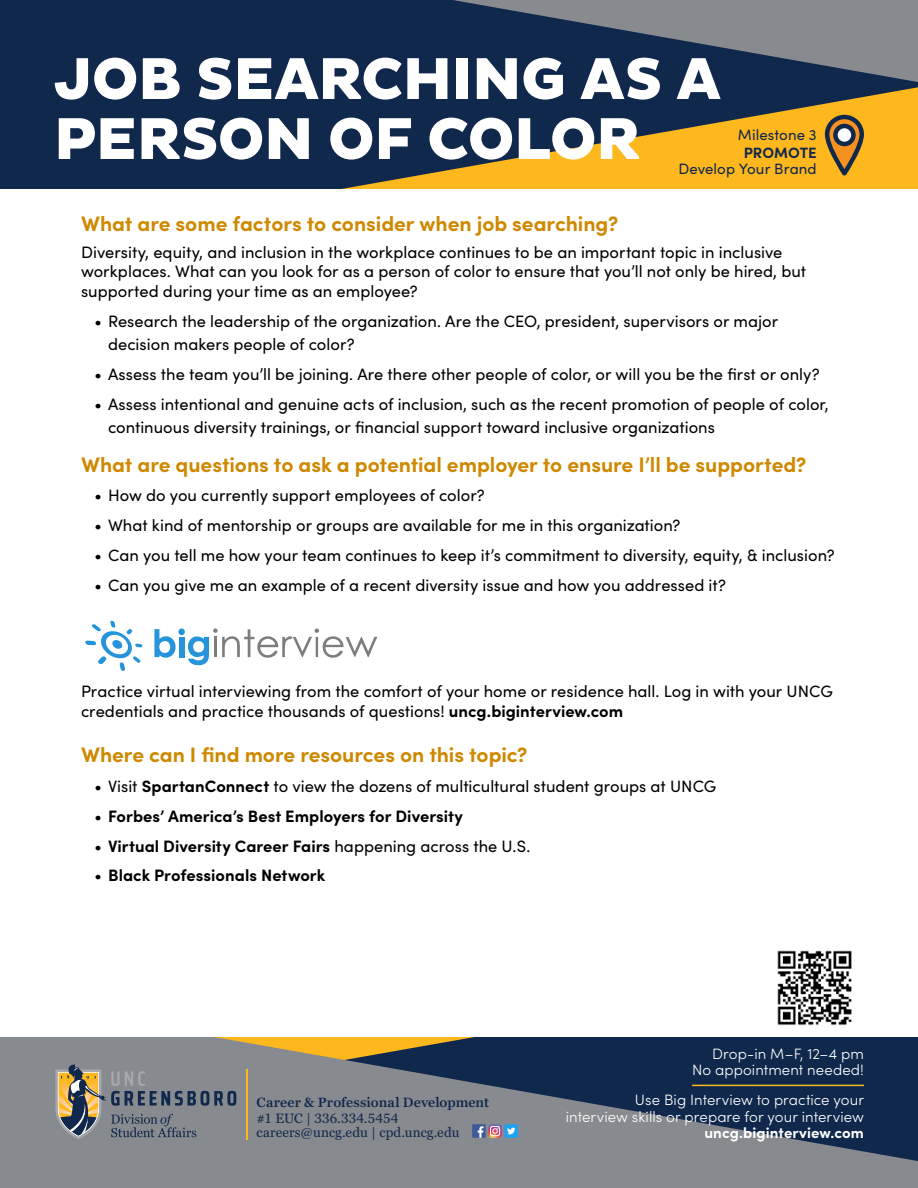
<style>
.page{position:relative;width:918px;height:1188px;background:#fff}
.page>*{position:absolute;margin:0;border:0;box-sizing:border-box;transform-origin:0 0}
.t1{font:800 60px/60px "Pluto Sans";letter-spacing:-.01em;color:#fff}
.Headings{font:700 21px "Sofia Pro";letter-spacing:-.005em;color:#ce8900}
.t2{font:16.5px/19.8px "Sofia Pro";color:#000}
.t3{font:700 16.5px "Sofia Pro";color:#000}
.t4{font:300 15px/16.5px "Sofia Pro";letter-spacing:.005em;color:#fff;text-align:right}
.t5{font:15px "Sofia Pro";letter-spacing:.005em;color:#10284c}
.t6{font:700 15px "Sofia Pro";letter-spacing:.005em;color:#fff}
.t7{font:700 15px "Sofia Pro";color:#10284c}
.t8{font:13.5px/13.5px "Georgia Pro W01";letter-spacing:.01em;color:#10284c}
.t9{font:600 13.5px "Georgia Pro";letter-spacing:.005em;color:#10284c}
.s1{font-weight:700}
.s2{font-weight:400}
</style>
<div class="page">
<svg style="left:10px;top:1037px;width:908px;height:151px;background:#626a75"></svg>
<svg style="left:0;top:0;width:918px;height:189px;background:#434642"></svg>
<svg style="left:376px;top:0;width:542px;height:84px;background:#415167"></svg>
<div style="left:472px;top:1124px;width:14px;height:14px;background:#3c5a99"></div>
<div style="left:504px;top:1124px;width:14px;height:14px;background:#1da1f2;border-radius:2px"></div>
<svg style="left:478px;top:1124px;width:37px;height:14px"></svg>
<hr style="left:246px;top:1069px;width:1px;height:70px;background:#ffb71e">
<svg style="left:55px;top:1064px;width:181px;height:75px;background:#7f8080"></svg>
<hr style="left:692px;top:1085px;width:172px;height:1px;background:#ffb71e">
<img style="left:777px;top:950px;width:75px;height:75px">
<svg style="left:154px;top:629px;width:22px;height:29px"></svg>
<div style="left:179px;top:637px;width:5px;height:20px;background:#2594db"></div>
<div style="left:178px;top:628px;width:7px;height:7px;background:#2594db;border-radius:50%"></div>
<svg style="left:187px;top:628px;width:190px;height:37px"></svg>
<svg style="left:85px;top:621px;width:57px;height:50px"></svg>
<svg style="left:825px;top:115px;width:39px;height:61px"></svg>
<svg style="left:829px;top:119px;width:30px;height:50px"></svg>
<div style="left:833px;top:124px;width:23px;height:22px;background:#10284c;border-radius:50%"></div>
<div style="left:838px;top:128px;width:13px;height:14px;background:#fff;border-radius:50%"></div>
<p class="t1" style="left:54px;top:51px;width:668px">JOB SEARCHING AS A<br>PERSON OF COLOR</p>
<p class="t5" style="left:738px;top:123px;width:80px">Milestone 3</p>
<p class="t7" style="left:744px;top:141px;width:75px">PROMOTE</p>
<p class="t5" style="left:678px;top:158px;width:140px">Develop Your Brand</p>
<p class="Headings" style="left:81px;top:207px;width:539px">What are some factors to consider when job searching?</p>
<p class="t2" style="left:81px;top:241px;width:727px">Diversity, equity, and inclusion in the workplace continues to be an important topic in inclusive workplaces. What can you look for as a person of color to ensure that you’ll not only be hired, but supported during your time as an employee?</p>
<p class="t2" style="left:108px;top:309px;width:672px;line-height:23.1px;text-indent:-14px">• Research the leadership of the organization. Are the CEO, president, supervisors or major decision makers people of color?</p>
<p class="t2" style="left:94px;top:363px;width:727px">• Assess the team you’ll be joining. Are there other people of color, or will you be the first or only?</p>
<p class="t2" style="left:108px;top:392px;width:722px;line-height:23.1px;text-indent:-14px">• Assess intentional and genuine acts of inclusion, such as the recent promotion of people of color, continuous diversity trainings, or financial support toward inclusive organizations</p>
<p class="Headings" style="left:81px;top:448px;width:727px">What are questions to ask a potential employer to ensure I’ll be supported?</p>
<p class="t2" style="left:94px;top:485px;width:392px">• How do you currently support employees of color?</p>
<p class="t2" style="left:94px;top:515px;width:587px">• What kind of mentorship or groups are available for me in this organization?</p>
<p class="t2" style="left:94px;top:545px;width:742px">• Can you tell me how your team continues to keep it’s commitment to diversity, equity, &amp; inclusion?</p>
<p class="t2" style="left:94px;top:574px;width:633px">• Can you give me an example of a recent diversity issue and how you addressed it?</p>
<p class="t2" style="left:81px;top:680px;width:753px">Practice virtual interviewing from the comfort of your home or residence hall. Log in with your UNCG credentials and practice thousands of questions! <span class="s1">uncg.biginterview.com</span></p>
<p class="Headings" style="left:81px;top:738px;width:448px">Where can I find more resources on this topic?</p>
<p class="t2" style="left:94px;top:775px;width:623px">• Visit <span class="s1">SpartanConnect</span> to view the dozens of multicultural student groups at UNCG</p>
<p class="t3" style="left:94px;top:803px;width:370px"><span class="s2">•</span> Forbes’ America’s Best Employers for Diversity</p>
<p class="t3" style="left:94px;top:833px;width:437px"><span class="s2">•</span> Virtual Diversity Career Fairs <span class="s2">happening across the U.S.</span></p>
<p class="t3" style="left:94px;top:863px;width:232px"><span class="s2">•</span> Black Professionals Network</p>
<p class="t9" style="left:257px;top:1095px;width:234px">Career &amp; Professional Development</p>
<p class="t8" style="left:257px;top:1112px;width:204px">#1 EUC | 336.334.5454 careers@uncg.edu | cpd.uncg.edu</p>
<p class="t4" style="left:692px;top:1045px;width:173px">Drop-in M–F, 12–4 pm<br>No appointment needed!</p>
<p class="t4" style="left:566px;top:1091px;width:300px">Use Big Interview to practice your<br>interview skills or prepare for your interview</p>
<p class="t6" style="left:704px;top:1122px;width:161px">uncg.biginterview.com</p>
</div>
